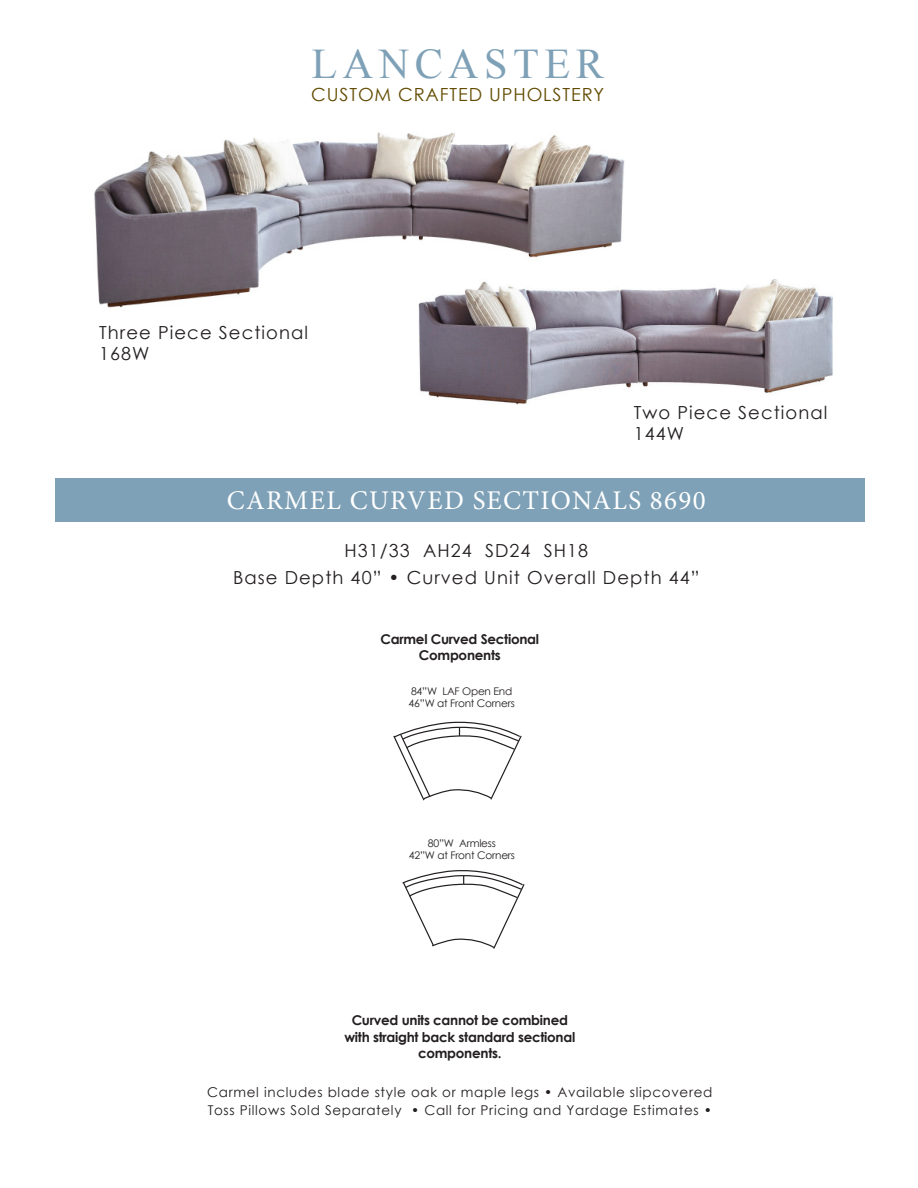
<style>
.page{position:relative;width:918px;height:1188px;background:#fff}
.page>*{position:absolute;margin:0;border:0;box-sizing:border-box;transform-origin:0 0}
.t1{font:42.15px "Times New Roman";letter-spacing:.13em;color:#7ea1b7}
.t2{font:27px "Minion Pro";letter-spacing:.05em;color:#fff}
.t3{font:18.15px "Century Gothic";letter-spacing:.05em;color:#624b00}
.t4{font:18px "Century Gothic";letter-spacing:.06em;color:#231f20}
.t5{font:13.5px "Century Gothic";letter-spacing:.05em;color:#231f20}
.t6{font:700 13.5px/16.2px "Century Gothic";letter-spacing:-.02em;color:#231f20;text-align:center}
.t7{font:10.5px "Century Gothic";letter-spacing:-.02em;color:#231f20}
</style>
<div class="page">
<div style="left:55px;top:479px;width:810px;height:43px;background:#7ea1b7"></div>
<img style="left:94px;top:132px;width:531px;height:176px">
<img style="left:395px;top:267px;width:438px;height:138px">
<svg style="left:393px;top:721px;width:129px;height:80px"></svg>
<svg style="left:402px;top:870px;width:122px;height:79px"></svg>
<p class="t1" style="left:311px;top:36px;width:294px">LANCASTER</p>
<p class="t3" style="left:311px;top:81px;width:295px">CUSTOM CRAFTED UPHOLSTERY</p>
<p class="t4" style="left:99px;top:320px;width:211px">Three Piece Sectional</p>
<p class="t4" style="left:99px;top:341px;width:52px">168W</p>
<p class="t4" style="left:634px;top:400px;width:195px">Two Piece Sectional</p>
<p class="t4" style="left:634px;top:421px;width:52px">144W</p>
<p class="t2" style="left:227px;top:482px;width:481px">CARMEL CURVED SECTIONALS 8690</p>
<p class="t4" style="left:344px;top:538px;width:245px">H31/33 AH24 SD24 SH18</p>
<p class="t4" style="left:233px;top:565px;width:468px">Base Depth 40” • Curved Unit Overall Depth 44”</p>
<p class="t6" style="left:381px;top:631px;width:160px">Carmel Curved Sectional</p>
<p class="t6" style="left:419px;top:647px;width:83px">Components</p>
<p class="t7" style="left:411px;top:684px;width:103px">84”W LAF Open End</p>
<p class="t7" style="left:409px;top:696px;width:108px">46”W at Front Corners</p>
<p class="t7" style="left:428px;top:836px;width:69px">80”W Armless</p>
<p class="t7" style="left:409px;top:848px;width:108px">42”W at Front Corners</p>
<p class="t6" style="left:344px;top:1012px;width:232px">Curved units cannot be combined with straight back standard sectional components.</p>
<p class="t5" style="left:207px;top:1082px;width:507px">Carmel includes blade style oak or maple legs • Available slipcovered</p>
<p class="t5" style="left:208px;top:1100px;width:506px">Toss Pillows Sold Separately • Call for Pricing and Yardage Estimates •</p>
</div>
